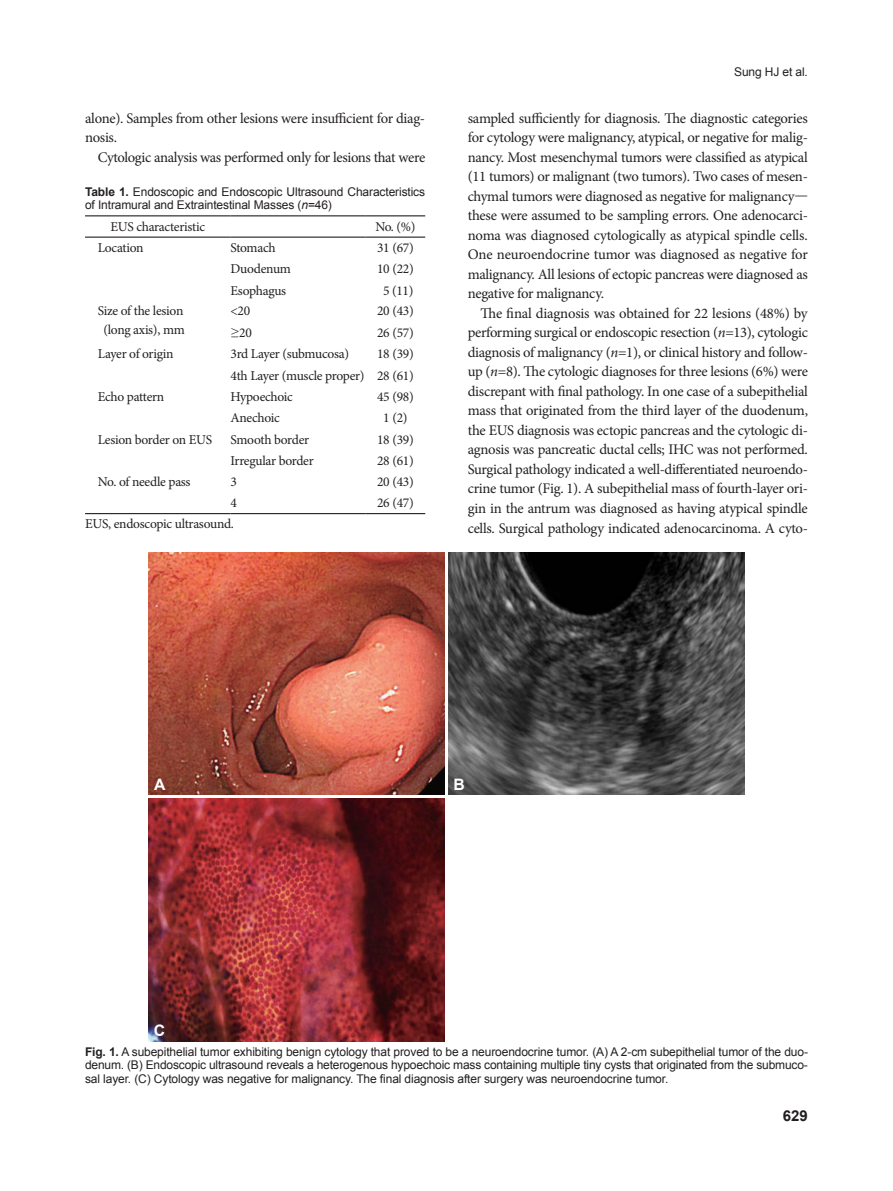
<style>
.page{position:relative;width:893px;height:1191px;background:#fff}
.page>*{position:absolute;margin:0;border:0;box-sizing:border-box;transform-origin:0 0}
.t1{font:700 15.75px "Arial";color:#fff}
.t2{font:700 15px "Arial";color:#231f20}
.t3{font:14.7px/19.5px "Minion Pro";letter-spacing:-.025em;color:#231f20;text-align:justify}
.t4{font:13.5px/18.8px "Minion Pro";letter-spacing:-.02em;color:#231f20;text-align:center}
.t5{font:12px/13.5px "Arial";letter-spacing:-.01em;color:#231f20}
.s1{font-weight:700}
.s2{font-style:italic}
.s3{font-family:"Garamond"}
</style>
<div class="page">
<hr style="left:85px;top:215px;width:145px;height:1px;background:#231f20">
<hr style="left:230px;top:215px;width:136px;height:1px;background:#231f20">
<hr style="left:366px;top:215px;width:59px;height:1px;background:#231f20">
<hr style="left:85px;top:513px;width:145px;height:1px;background:#231f20">
<hr style="left:230px;top:513px;width:136px;height:1px;background:#231f20">
<hr style="left:366px;top:513px;width:59px;height:1px;background:#231f20">
<hr style="left:85px;top:236px;width:145px;height:2px;background:#231f20">
<hr style="left:230px;top:236px;width:136px;height:2px;background:#231f20">
<hr style="left:366px;top:236px;width:59px;height:2px;background:#231f20">
<img style="left:149px;top:552px;width:295px;height:242px">
<img style="left:449px;top:552px;width:295px;height:242px">
<img style="left:149px;top:799px;width:295px;height:242px">
<p class="t3" style="left:85px;top:108px;width:342px">alone). Samples from other lesions were insufficient for diag&shy;nosis.</p>
<p class="t3" style="left:98px;top:147px;width:329px">Cytologic analysis was performed only for lesions that were</p>
<p class="t5" style="left:85px;top:185px;width:342px"><span class="s1">Table 1.</span> Endoscopic and Endoscopic Ultrasound Characteristics of Intramural and Extraintestinal Masses (<span class="s2">n</span>=46)</p>
<p class="t4" style="left:110px;top:217px;width:96px">EUS characteristic</p>
<p class="t4" style="left:375px;top:217px;width:42px">No. (%)</p>
<p class="t4" style="left:98px;top:239px;width:47px">Location</p>
<p class="t4" style="left:230px;top:239px;width:47px">Stomach</p>
<p class="t4" style="left:377px;top:239px;width:38px">31 (67)</p>
<p class="t4" style="left:230px;top:260px;width:62px">Duodenum</p>
<p class="t4" style="left:377px;top:260px;width:38px">10 (22)</p>
<p class="t4" style="left:230px;top:281px;width:57px">Esophagus</p>
<p class="t4" style="left:383px;top:281px;width:32px">5 (11)</p>
<p class="t4" style="left:98px;top:302px;width:89px">Size of the lesion (long axis), mm</p>
<p class="t4" style="left:230px;top:302px;width:21px">&lt;20</p>
<p class="t4" style="left:377px;top:302px;width:38px">20 (43)</p>
<p class="t4" style="left:230px;top:323px;width:23px"><span class="s3">≥</span>20</p>
<p class="t4" style="left:377px;top:323px;width:38px">26 (57)</p>
<p class="t4" style="left:98px;top:345px;width:77px">Layer of origin</p>
<p class="t4" style="left:230px;top:345px;width:120px">3rd Layer (submucosa)</p>
<p class="t4" style="left:230px;top:343px;width:185px;line-height:21.3px;text-align:right">18 (39)<br>4th Layer (muscle proper) 28 (61)</p>
<p class="t4" style="left:98px;top:387px;width:68px">Echo pattern</p>
<p class="t4" style="left:230px;top:387px;width:64px">Hypoechoic</p>
<p class="t4" style="left:377px;top:387px;width:38px">45 (98)</p>
<p class="t4" style="left:230px;top:409px;width:51px">Anechoic</p>
<p class="t4" style="left:383px;top:409px;width:26px">1 (2)</p>
<p class="t4" style="left:98px;top:430px;width:116px">Lesion border on EUS</p>
<p class="t4" style="left:230px;top:430px;width:80px">Smooth border</p>
<p class="t4" style="left:377px;top:430px;width:38px">18 (39)</p>
<p class="t4" style="left:230px;top:451px;width:85px">Irregular border</p>
<p class="t4" style="left:377px;top:451px;width:38px">28 (61)</p>
<p class="t4" style="left:98px;top:472px;width:94px">No. of needle pass</p>
<p class="t4" style="left:230px;top:472px;width:8px">3</p>
<p class="t4" style="left:377px;top:472px;width:38px">20 (43)</p>
<p class="t4" style="left:230px;top:493px;width:8px">4</p>
<p class="t4" style="left:377px;top:493px;width:38px">26 (47)</p>
<p class="t4" style="left:85px;top:514px;width:151px">EUS, endoscopic ultrasound.</p>
<p class="t5" style="left:734px;top:65px;width:75px">Sung HJ et al.</p>
<p class="t3" style="left:468px;top:108px;width:342px">sampled sufficiently for diagnosis. The diagnostic categories for cytology were malignancy, atypical, or negative for malig&shy;nancy. Most mesenchymal tumors were classified as atypical (11 tumors) or malignant (two tumors). Two cases of mesen&shy;chymal tumors were diagnosed as negative for malignancy— these were assumed to be sampling errors. One adenocarci&shy;noma was diagnosed cytologically as atypical spindle cells.<br>One neuroendocrine tumor was diagnosed as negative for malignancy. All lesions of ectopic pancreas were diagnosed as negative for malignancy.</p>
<p class="t3" style="left:468px;top:303px;width:342px;text-indent:13px">The final diagnosis was obtained for 22 lesions (48%) by performing surgical or endoscopic resection (<span class="s2">n</span>=13), cytologic diagnosis of malignancy (<span class="s2">n</span>=1), or clinical history and follow&shy;up (<span class="s2">n</span>=8). The cytologic diagnoses for three lesions (6%) were discrepant with final pathology. In one case of a subepithelial mass that originated from the third layer of the duodenum, the EUS diagnosis was ectopic pancreas and the cytologic di&shy;agnosis was pancreatic ductal cells; IHC was not performed.<br>Surgical pathology indicated a well-differentiated neuroendo&shy;crine tumor (Fig. 1). A subepithelial mass of fourth-layer ori&shy;gin in the antrum was diagnosed as having atypical spindle cells. Surgical pathology indicated adenocarcinoma. A cyto-</p>
<p class="t1" style="left:154px;top:773px;width:13px">A</p>
<p class="t1" style="left:154px;top:1020px;width:13px">C</p>
<p class="t1" style="left:454px;top:773px;width:13px">B</p>
<p class="t5" style="left:85px;top:1045px;width:724px;text-align:justify"><span class="s1">Fig. 1.</span> A subepithelial tumor exhibiting benign cytology that proved to be a neuroendocrine tumor. (A) A 2-cm subepithelial tumor of the duo&shy;denum. (B) Endoscopic ultrasound reveals a heterogenous hypoechoic mass containing multiple tiny cysts that originated from the submuco&shy;sal layer. (C) Cytology was negative for malignancy. The final diagnosis after surgery was neuroendocrine tumor.</p>
<p class="t2" style="left:783px;top:1105px;width:27px">629</p>
</div>
